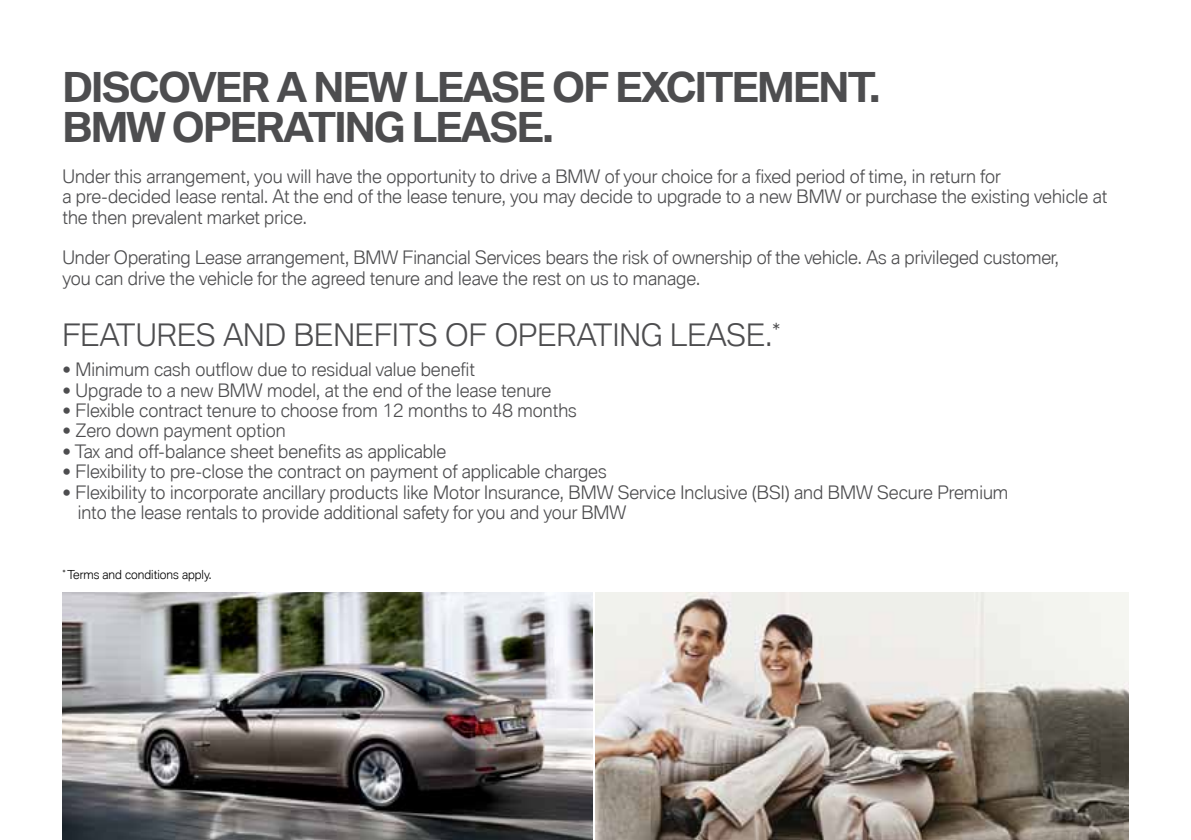
<style>
.page{position:relative;width:1191px;height:840px;background:#fff}
.page>*{position:absolute;margin:0;border:0;box-sizing:border-box;transform-origin:0 0}
.t1{font:700 40px/40px "BMW Type Global Pro";letter-spacing:-.045em;color:#4d4d4f}
.t2{font:300 30px "BMW Type Global Pro";color:#4d4d4f}
.t3{font:300 18px/20.4px "BMW Type Global Pro";color:#4d4d4f}
.t4{font:300 12px "BMW Type Global Pro";color:#000}
.s1{font-weight:700;font-size:16px}
</style>
<div class="page">
<img style="left:62px;top:592px;width:530px;height:247px">
<img style="left:595px;top:592px;width:533px;height:247px">
<h1 class="t1" style="left:62px;top:68px;width:820px">DISCOVER A NEW LEASE OF EXCITEMENT.<br>BMW OPERATING LEASE.</h1>
<p class="t3" style="left:62px;top:167px;width:1046px">Under this arrangement, you will have the opportunity to drive a BMW of your choice for a fixed period of time, in return for<br>a pre-decided lease rental. At the end of the lease tenure, you may decide to upgrade to a new BMW or purchase the existing vehicle at the then prevalent market price.</p>
<p class="t3" style="left:62px;top:248px;width:998px">Under Operating Lease arrangement, BMW Financial Services bears the risk of ownership of the vehicle. As a privileged customer, you can drive the vehicle for the agreed tenure and leave the rest on us to manage.</p>
<h2 class="t2" style="left:62px;top:313px;width:720px">FEATURES AND BENEFITS OF OPERATING LEASE.<sup>*</sup></h2>
<p class="t3" style="left:62px;top:360px;width:414px"><span class="s1">•</span> Minimum cash outflow due to residual value benefit</p>
<p class="t3" style="left:62px;top:380px;width:490px"><span class="s1">•</span> Upgrade to a new BMW model, at the end of the lease tenure</p>
<p class="t3" style="left:62px;top:401px;width:516px"><span class="s1">•</span> Flexible contract tenure to choose from 12 months to 48 months</p>
<p class="t3" style="left:62px;top:421px;width:225px"><span class="s1">•</span> Zero down payment option</p>
<p class="t3" style="left:62px;top:442px;width:385px"><span class="s1">•</span> Tax and off-balance sheet benefits as applicable</p>
<p class="t3" style="left:62px;top:462px;width:546px"><span class="s1">•</span> Flexibility to pre-close the contract on payment of applicable charges</p>
<p class="t3" style="left:78px;top:482px;width:932px;text-indent:-15px"><span class="s1">•</span> Flexibility to incorporate ancillary products like Motor Insurance, BMW Service Inclusive (BSI) and BMW Secure Premium into the lease rentals to provide additional safety for you and your BMW</p>
<p class="t4" style="left:62px;top:566px;width:151px"><sup>*</sup> Terms and conditions apply.</p>
</div>
